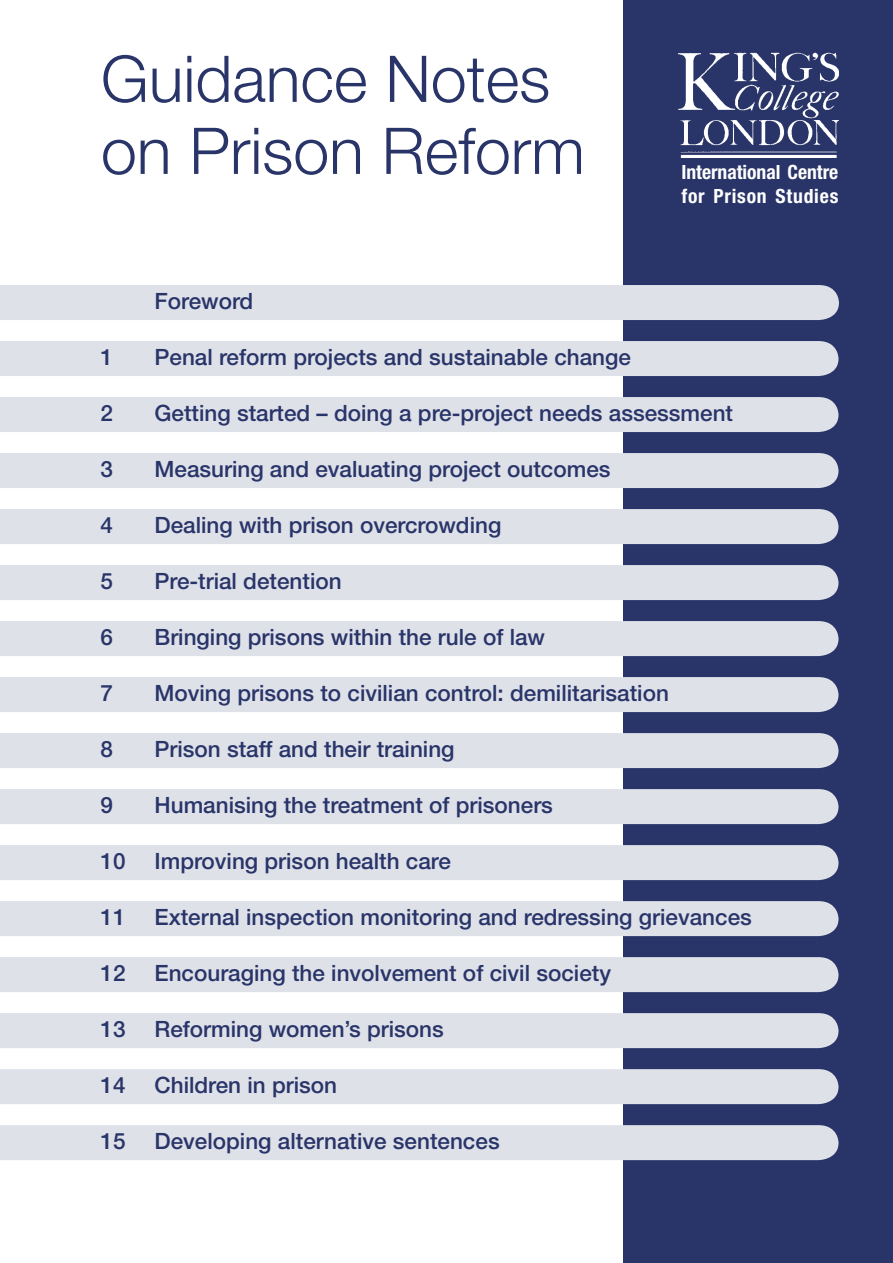
<style>
.page{position:relative;width:893px;height:1263px;background:#fff}
.page>*{position:absolute;margin:0;border:0;box-sizing:border-box;transform-origin:0 0}
.t1{font:300 64.5px/72px "Helvetica Neue";color:#293569}
.t2{font:500 22.5px "Helvetica Neue";color:#293569}
.t3{font:700 condensed 19.65px/23.5px "Helvetica Neue";color:#fff}
</style>
<div class="page">
<div style="left:623px;top:0;width:270px;height:1263px;background:#293569"></div>
<img style="left:678px;top:53px;width:161px;height:105px">
<div style="left:0;top:285px;width:839px;height:35px;background:#dfe1e9"></div>
<div style="left:0;top:341px;width:838px;height:35px;background:#dfe1e9"></div>
<div style="left:0;top:397px;width:838px;height:35px;background:#dfe1e9"></div>
<div style="left:0;top:453px;width:838px;height:35px;background:#dfe1e9"></div>
<div style="left:0;top:509px;width:838px;height:35px;background:#dfe1e9"></div>
<div style="left:0;top:565px;width:838px;height:35px;background:#dfe1e9"></div>
<div style="left:0;top:621px;width:838px;height:35px;background:#dfe1e9"></div>
<div style="left:0;top:677px;width:838px;height:35px;background:#dfe1e9"></div>
<div style="left:0;top:733px;width:838px;height:35px;background:#dfe1e9"></div>
<div style="left:0;top:789px;width:838px;height:35px;background:#dfe1e9"></div>
<div style="left:0;top:845px;width:838px;height:35px;background:#dfe1e9"></div>
<div style="left:0;top:901px;width:838px;height:35px;background:#dfe1e9"></div>
<div style="left:0;top:957px;width:838px;height:35px;background:#dfe1e9"></div>
<div style="left:0;top:1013px;width:838px;height:35px;background:#dfe1e9"></div>
<div style="left:0;top:1069px;width:838px;height:35px;background:#dfe1e9"></div>
<div style="left:0;top:1125px;width:838px;height:35px;background:#dfe1e9"></div>
<h1 class="t1" style="left:101px;top:42px;width:485px">Guidance Notes on Prison Reform</h1>
<p class="t2" style="left:154px;top:288px;width:100px">Foreword</p>
<p class="t3" style="left:681px;top:160px;width:158px">International Centre for Prison Studies</p>
<p class="t2" style="left:100px;top:344px;width:14px">1</p>
<p class="t2" style="left:154px;top:344px;width:478px">Penal reform projects and sustainable change</p>
<p class="t2" style="left:100px;top:400px;width:14px">2</p>
<p class="t2" style="left:154px;top:400px;width:580px">Getting started – doing a pre-project needs assessment</p>
<p class="t2" style="left:100px;top:456px;width:14px">3</p>
<p class="t2" style="left:154px;top:456px;width:458px">Measuring and evaluating project outcomes</p>
<p class="t2" style="left:100px;top:512px;width:14px">4</p>
<p class="t2" style="left:154px;top:512px;width:348px">Dealing with prison overcrowding</p>
<p class="t2" style="left:100px;top:568px;width:14px">5</p>
<p class="t2" style="left:154px;top:568px;width:189px">Pre-trial detention</p>
<p class="t2" style="left:100px;top:624px;width:14px">6</p>
<p class="t2" style="left:154px;top:624px;width:392px">Bringing prisons within the rule of law</p>
<p class="t2" style="left:100px;top:680px;width:14px">7</p>
<p class="t2" style="left:154px;top:680px;width:516px">Moving prisons to civilian control: demilitarisation</p>
<p class="t2" style="left:100px;top:736px;width:14px">8</p>
<p class="t2" style="left:154px;top:736px;width:302px">Prison staff and their training</p>
<p class="t2" style="left:100px;top:792px;width:14px">9</p>
<p class="t2" style="left:154px;top:792px;width:400px">Humanising the treatment of prisoners</p>
<p class="t2" style="left:100px;top:848px;width:27px">10</p>
<p class="t2" style="left:154px;top:848px;width:298px">Improving prison health care</p>
<p class="t2" style="left:100px;top:904px;width:27px">11</p>
<p class="t2" style="left:154px;top:904px;width:599px">External inspection monitoring and redressing grievances</p>
<p class="t2" style="left:100px;top:960px;width:27px">12</p>
<p class="t2" style="left:154px;top:960px;width:458px">Encouraging the involvement of civil society</p>
<p class="t2" style="left:100px;top:1016px;width:27px">13</p>
<p class="t2" style="left:154px;top:1016px;width:291px">Reforming women’s prisons</p>
<p class="t2" style="left:100px;top:1072px;width:27px">14</p>
<p class="t2" style="left:154px;top:1072px;width:184px">Children in prison</p>
<p class="t2" style="left:100px;top:1128px;width:27px">15</p>
<p class="t2" style="left:154px;top:1128px;width:347px">Developing alternative sentences</p>
</div>
